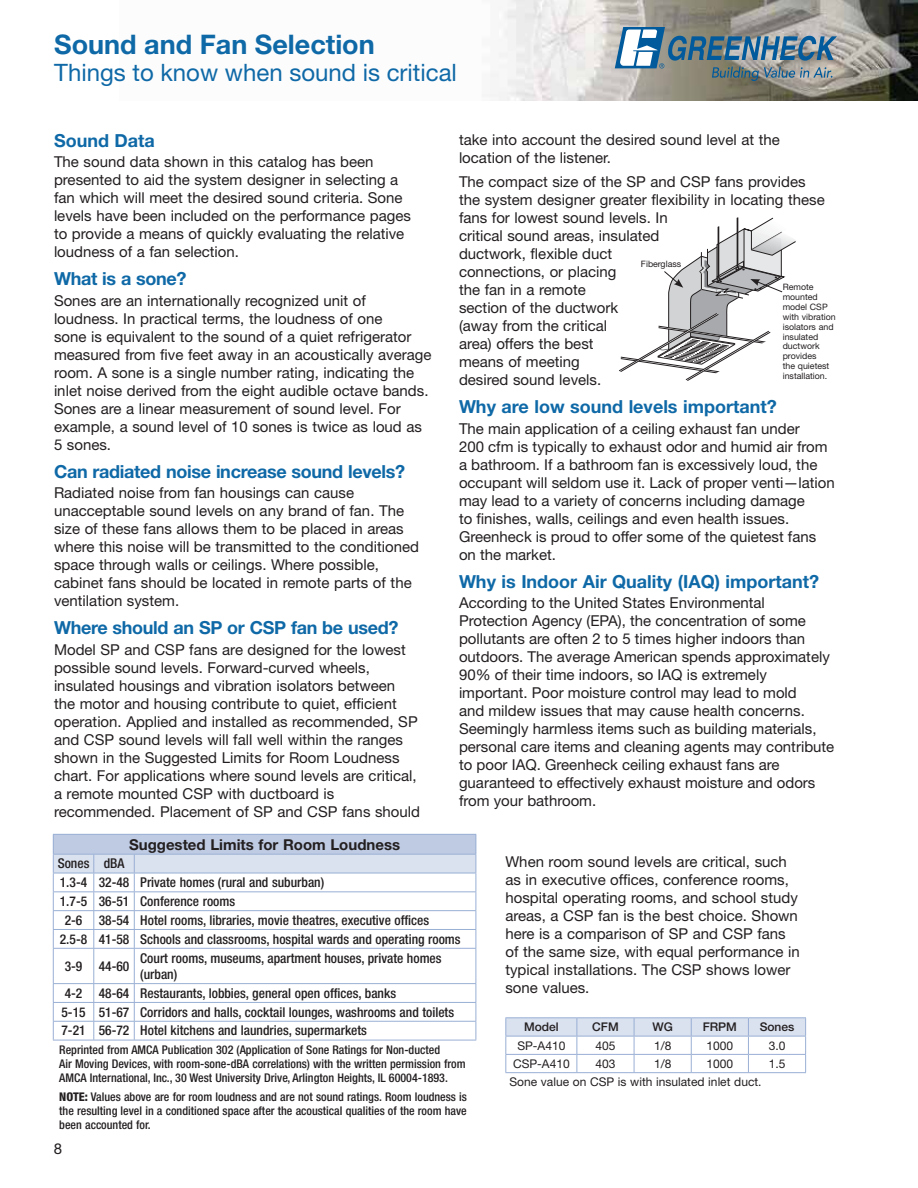
<style>
.page{position:relative;width:918px;height:1188px;background:#fff}
.page>*{position:absolute;margin:0;border:0;box-sizing:border-box;transform-origin:0 0}
.t1{font:700 27px "Helvetica Neue LT Std";color:#0f69a7}
.t2{font:24px "Helvetica Neue LT Std";color:#0f69a7}
.t3{font:700 18px "Helvetica Neue LT Std";letter-spacing:-.02em;color:#0f69a7}
.t4{font:700 18px "Helvetica Neue LT Std";color:#0f69a7}
.t5{font:15px/18px "Helvetica Neue LT Std";color:#231f20}
.t6{font:700 15px "Helvetica Neue LT Std";color:#231f20}
.t7{font:500 condensed 13.5px/18.8px "Helvetica Neue LT Std";color:#231f20}
.t8{font:500 condensed 12px/14.4px "Helvetica Neue LT Std";color:#231f20}
.t9{font:12px "Helvetica Neue LT Std";color:#231f20}
.t10{font:500 12px "Helvetica Neue LT Std";color:#231f20}
.t11{font:8.85px/9.9px "Helvetica Neue LT Std";color:#231f20}
.s1{font-weight:800}
</style>
<div class="page">
<img style="left:490px;top:0;width:428px;height:100px">
<svg style="left:615px;top:27px;width:222px;height:54px;background:#7d929c"></svg>
<hr style="left:505px;top:1017px;width:72px;height:1px;background:#99afd4">
<hr style="left:577px;top:1017px;width:57px;height:1px;background:#99afd4">
<hr style="left:634px;top:1017px;width:57px;height:1px;background:#99afd4">
<hr style="left:691px;top:1017px;width:57px;height:1px;background:#99afd4">
<hr style="left:748px;top:1017px;width:58px;height:1px;background:#99afd4">
<svg style="left:505px;top:1018px;width:301px;height:54px"></svg>
<hr style="left:505px;top:1072px;width:301px;height:1px;background:#99afd4">
<hr style="left:53px;top:834px;width:423px;height:1px;background:#99afd4">
<hr style="left:53px;top:949px;width:1px;height:34px;background:#99afd4">
<svg style="left:53px;top:984px;width:1px;height:56px"></svg>
<svg style="left:53px;top:835px;width:424px;height:113px"></svg>
<hr style="left:93px;top:949px;width:1px;height:34px;background:#99afd4">
<hr style="left:134px;top:949px;width:1px;height:34px;background:#99afd4">
<hr style="left:476px;top:949px;width:1px;height:34px;background:#99afd4">
<svg style="left:93px;top:984px;width:1px;height:56px"></svg>
<svg style="left:134px;top:984px;width:1px;height:56px"></svg>
<svg style="left:476px;top:984px;width:1px;height:56px"></svg>
<hr style="left:53px;top:891px;width:423px;height:1px;background:#99afd4">
<hr style="left:53px;top:910px;width:423px;height:1px;background:#99afd4">
<hr style="left:53px;top:929px;width:423px;height:1px;background:#99afd4">
<hr style="left:53px;top:948px;width:423px;height:1px;background:#99afd4">
<hr style="left:53px;top:983px;width:423px;height:1px;background:#99afd4">
<hr style="left:53px;top:1002px;width:423px;height:1px;background:#99afd4">
<hr style="left:53px;top:1021px;width:423px;height:1px;background:#99afd4">
<hr style="left:53px;top:1040px;width:423px;height:1px;background:#99afd4">
<svg style="left:619px;top:218px;width:177px;height:163px"></svg>
<h1 class="t1" style="left:54px;top:35px;width:322px">Sound and Fan Selection</h1>
<h2 class="t2" style="left:54px;top:64px;width:404px">Things to know when sound is critical</h2>
<p class="t4" style="left:54px;top:134px;width:102px">Sound Data</p>
<p class="t5" style="left:54px;top:154px;width:358px">The sound data shown in this catalog has been presented to aid the system designer in selecting a fan which will meet the desired sound criteria. Sone levels have been included on the performance pages to provide a means of quickly evaluating the relative loudness of a fan selection.</p>
<p class="t3" style="left:54px;top:272px;width:134px">What is a sone?</p>
<p class="t5" style="left:54px;top:293px;width:379px">Sones are an internationally recognized unit of loudness. In practical terms, the loudness of one<br>sone is equivalent to the sound of a quiet refrigerator measured from five feet away in an acoustically average room. A sone is a single number rating, indicating the inlet noise derived from the eight audible octave bands.<br>Sones are a linear measurement of sound level. For example, a sound level of 10 sones is twice as loud as 5 sones.</p>
<p class="t3" style="left:54px;top:465px;width:353px">Can radiated noise increase sound levels?</p>
<p class="t5" style="left:54px;top:485px;width:367px">Radiated noise from fan housings can cause unacceptable sound levels on any brand of fan. The size of these fans allows them to be placed in areas where this noise will be transmitted to the conditioned space through walls or ceilings. Where possible, cabinet fans should be located in remote parts of the ventilation system.</p>
<p class="t3" style="left:54px;top:621px;width:346px">Where should an SP or CSP fan be used?</p>
<p class="t5" style="left:54px;top:642px;width:368px">Model SP and CSP fans are designed for the lowest possible sound levels. Forward-curved wheels, insulated housings and vibration isolators between the motor and housing contribute to quiet, efficient operation. Applied and installed as recommended, SP and CSP sound levels will fall well within the ranges shown in the Suggested Limits for Room Loudness chart. For applications where sound levels are critical, a remote mounted CSP with ductboard is recommended. Placement of SP and CSP fans should</p>
<p class="t6" style="left:129px;top:839px;width:273px">Suggested Limits for Room Loudness</p>
<p class="t5" style="left:459px;top:132px;width:322px">take into account the desired sound level at the location of the listener.</p>
<p class="t5" style="left:459px;top:174px;width:367px">The compact size of the SP and CSP fans provides the system designer greater flexibility in locating these fans for lowest sound levels. In<br>critical sound areas, insulated<br>ductwork, flexible duct<br>connections, or placing<br>the fan in a remote<br>section of the ductwork<br>(away from the critical<br>area) offers the best<br>means of meeting<br>desired sound levels.</p>
<p class="t4" style="left:459px;top:400px;width:319px">Why are low sound levels important?</p>
<p class="t5" style="left:459px;top:421px;width:377px">The main application of a ceiling exhaust fan under<br>200 cfm is typically to exhaust odor and humid air from a bathroom. If a bathroom fan is excessively loud, the occupant will seldom use it. Lack of proper venti—lation may lead to a variety of concerns including damage<br>to finishes, walls, ceilings and even health issues.<br>Greenheck is proud to offer some of the quietest fans on the market.</p>
<p class="t4" style="left:459px;top:575px;width:362px">Why is Indoor Air Quality (IAQ) important?</p>
<p class="t5" style="left:459px;top:595px;width:377px">According to the United States Environmental Protection Agency (EPA), the concentration of some pollutants are often 2 to 5 times higher indoors than outdoors. The average American spends approximately 90% of their time indoors, so IAQ is extremely important. Poor moisture control may lead to mold<br>and mildew issues that may cause health concerns.<br>Seemingly harmless items such as building materials, personal care items and cleaning agents may contribute to poor IAQ. Greenheck ceiling exhaust fans are guaranteed to effectively exhaust moisture and odors from your bathroom.</p>
<p class="t11" style="left:641px;top:260px;width:42px">Fiberglass</p>
<p class="t11" style="left:783px;top:283px;width:54px">Remote mounted model CSP with vibration isolators and insulated ductwork provides<br>the quietest installation.</p>
<p class="t7" style="left:58px;top:855px;width:68px">Sones dBA</p>
<p class="t7" style="left:60px;top:874px;width:266px">1.3-4 32-48 Private homes (rural and suburban)</p>
<p class="t7" style="left:60px;top:893px;width:177px">1.7-5 36-51 Conference rooms</p>
<p class="t7" style="left:65px;top:912px;width:366px">2-6 38-54 Hotel rooms, libraries, movie theatres, executive offices</p>
<p class="t7" style="left:60px;top:931px;width:402px">2.5-8 41-58 Schools and classrooms, hospital wards and operating rooms</p>
<p class="t7" style="left:65px;top:958px;width:66px">3-9 44-60</p>
<p class="t7" style="left:140px;top:951px;width:303px;line-height:16.5px">Court rooms, museums, apartment houses, private homes (urban)</p>
<p class="t7" style="left:61px;top:985px;width:394px">4-2 48-64 Restaurants, lobbies, general open offices, banks<br>5-15 51-67 Corridors and halls, cocktail lounges, washrooms and toilets<br>7-21 56-72 Hotel kitchens and laundries, supermarkets</p>
<p class="t8" style="left:59px;top:1043px;width:408px">Reprinted from AMCA Publication 302 (Application of Sone Ratings for Non-ducted<br>Air Moving Devices, with room-sone-dBA correlations) with the written permission from<br>AMCA International, Inc., 30 West University Drive, Arlington Heights, IL 60004-1893.</p>
<p class="t8" style="left:59px;top:1090px;width:409px;text-align:justify"><span class="s1">NOTE:</span> Values above are for room loudness and are not sound ratings. Room loudness is the resulting level in a conditioned space after the acoustical qualities of the room have been accounted for.</p>
<p class="t5" style="left:54px;top:1141px;width:10px">8</p>
<p class="t5" style="left:505px;top:854px;width:296px">When room sound levels are critical, such as in executive offices, conference rooms, hospital operating rooms, and school study areas, a CSP fan is the best choice. Shown here is a comparison of SP and CSP fans of the same size, with equal performance in typical installations. The CSP shows lower sone values.</p>
<p class="t10" style="left:524px;top:1023px;width:36px">Model</p>
<p class="t10" style="left:592px;top:1023px;width:28px">CFM</p>
<p class="t10" style="left:652px;top:1023px;width:22px">WG</p>
<p class="t10" style="left:703px;top:1023px;width:36px">FRPM</p>
<p class="t10" style="left:760px;top:1023px;width:36px">Sones</p>
<p class="t9" style="left:517px;top:1041px;width:50px">SP-A410</p>
<p class="t9" style="left:595px;top:1041px;width:22px">405</p>
<p class="t9" style="left:654px;top:1041px;width:19px">1/8</p>
<p class="t9" style="left:707px;top:1041px;width:28px">1000</p>
<p class="t9" style="left:769px;top:1041px;width:18px">3.0</p>
<p class="t9" style="left:513px;top:1059px;width:58px">CSP-A410</p>
<p class="t9" style="left:595px;top:1059px;width:22px">403</p>
<p class="t9" style="left:654px;top:1059px;width:19px">1/8</p>
<p class="t9" style="left:707px;top:1059px;width:28px">1000</p>
<p class="t9" style="left:769px;top:1059px;width:18px">1.5</p>
<p class="t9" style="left:510px;top:1078px;width:254px">Sone value on CSP is with insulated inlet duct.</p>
</div>
